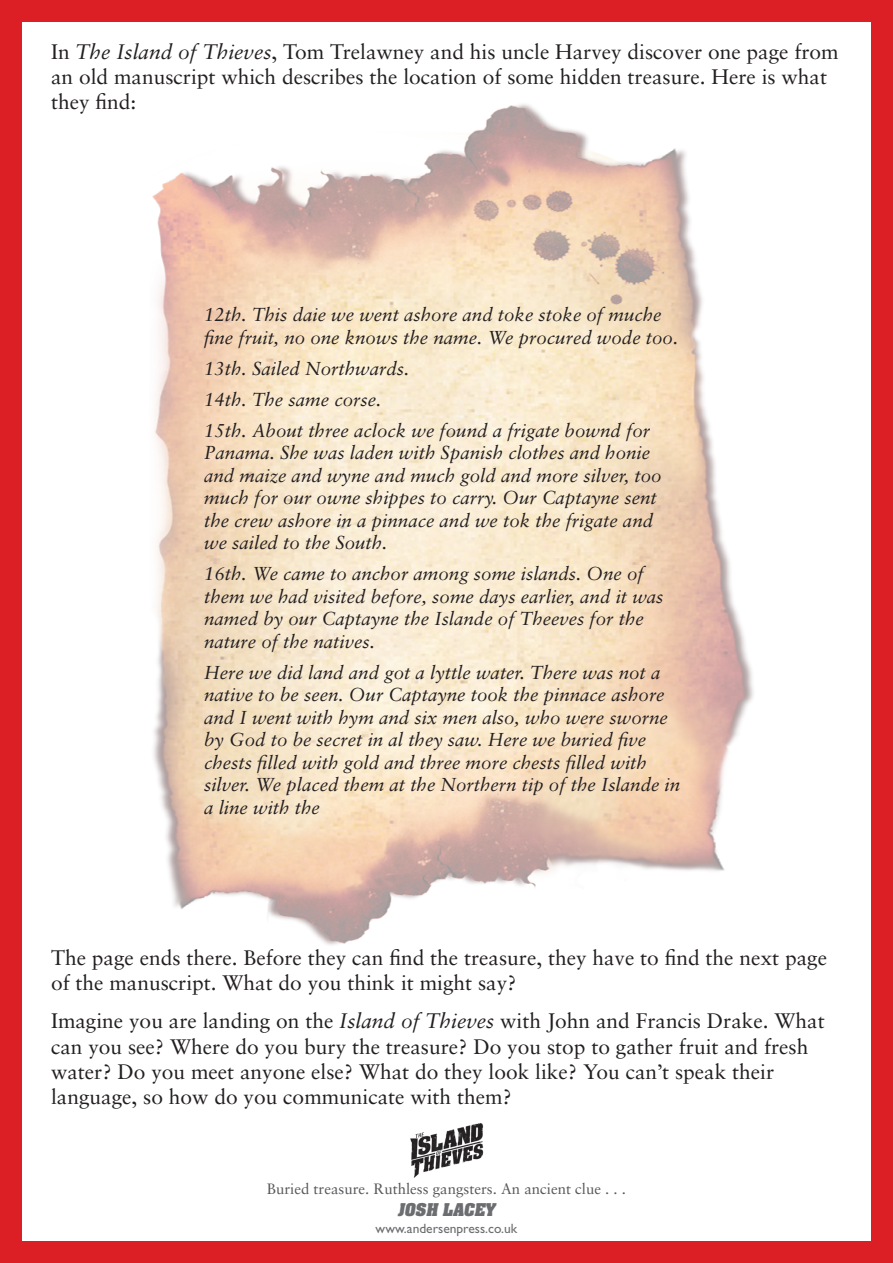
<style>
.page{position:relative;width:893px;height:1263px;background:#fff}
.page>*{position:absolute;margin:0;border:0;box-sizing:border-box;transform-origin:0 0}
.t1{font:21px/25.2px "Sabon";color:#231f20}
.t2{font:italic 18.75px/22.5px "Sabon";color:#231f20}
.t3{font:15px "Sabon";color:#57585a}
.t4{font:italic 700 15px "Aachen CE";color:#6c6d70}
.t5{font:13.5px "Gill Sans";color:#6c6d70}
.s1{font-style:italic}
</style>
<div class="page">
<img style="left:410px;top:1123px;width:74px;height:55px">
<img style="left:152px;top:104px;width:602px;height:841px">
<div style="left:0;top:0;width:893px;height:21px;background:#db1f25"></div>
<div style="left:0;top:1242px;width:893px;height:21px;background:#db1f25"></div>
<div style="left:0;top:0;width:21px;height:1263px;background:#db1f25"></div>
<div style="left:872px;top:0;width:21px;height:1263px;background:#db1f25"></div>
<p class="t1" style="left:51px;top:39px;width:789px">In <span class="s1">The Island of Thieves</span>, Tom Trelawney and his uncle Harvey discover one page from an old manuscript which describes the location of some hidden treasure. Here is what they find:</p>
<p class="t2" style="left:204px;top:304px;width:476px">12th. This daie we went ashore and toke stoke of muche fine fruit, no one knows the name. We procured wode too.</p>
<p class="t2" style="left:204px;top:353px;width:447px;line-height:31px">13th. Sailed Northwards.<br>14th. The same corse.<br>15th. About three aclock we found a frigate bownd for</p>
<p class="t2" style="left:204px;top:442px;width:459px">Panama. She was laden with Spanish clothes and honie and maize and wyne and much gold and more silver, too much for our owne shippes to carry. Our Captayne sent the crew ashore in a pinnace and we tok the frigate and we sailed to the South.</p>
<p class="t2" style="left:204px;top:563px;width:461px">16th. We came to anchor among some islands. One of them we had visited before, some days earlier, and it was named by our Captayne the Islande of Theeves for the nature of the natives.</p>
<p class="t2" style="left:204px;top:661px;width:478px">Here we did land and got a lyttle water. There was not a native to be seen. Our Captayne took the pinnace ashore and I went with hym and six men also, who were sworne by God to be secret in al they saw. Here we buried five chests filled with gold and three more chests filled with silver. We placed them at the Northern tip of the Islande in a line with the</p>
<p class="t1" style="left:51px;top:945px;width:777px">The page ends there. Before they can find the treasure, they have to find the next page of the manuscript. What do you think it might say?</p>
<p class="t1" style="left:51px;top:1008px;width:775px">Imagine you are landing on the <span class="s1">Island of Thieves</span> with John and Francis Drake. What can you see? Where do you bury the treasure? Do you stop to gather fruit and fresh water? Do you meet anyone else? What do they look like? You can’t speak their language, so how do you communicate with them?</p>
<p class="t3" style="left:267px;top:1179px;width:361px">Buried treasure. Ruthless gangsters. An ancient clue . . .</p>
<p class="t4" style="left:398px;top:1199px;width:102px">JOSH LACEY</p>
<p class="t5" style="left:376px;top:1220px;width:143px">www.andersenpress.co.uk</p>
</div>
